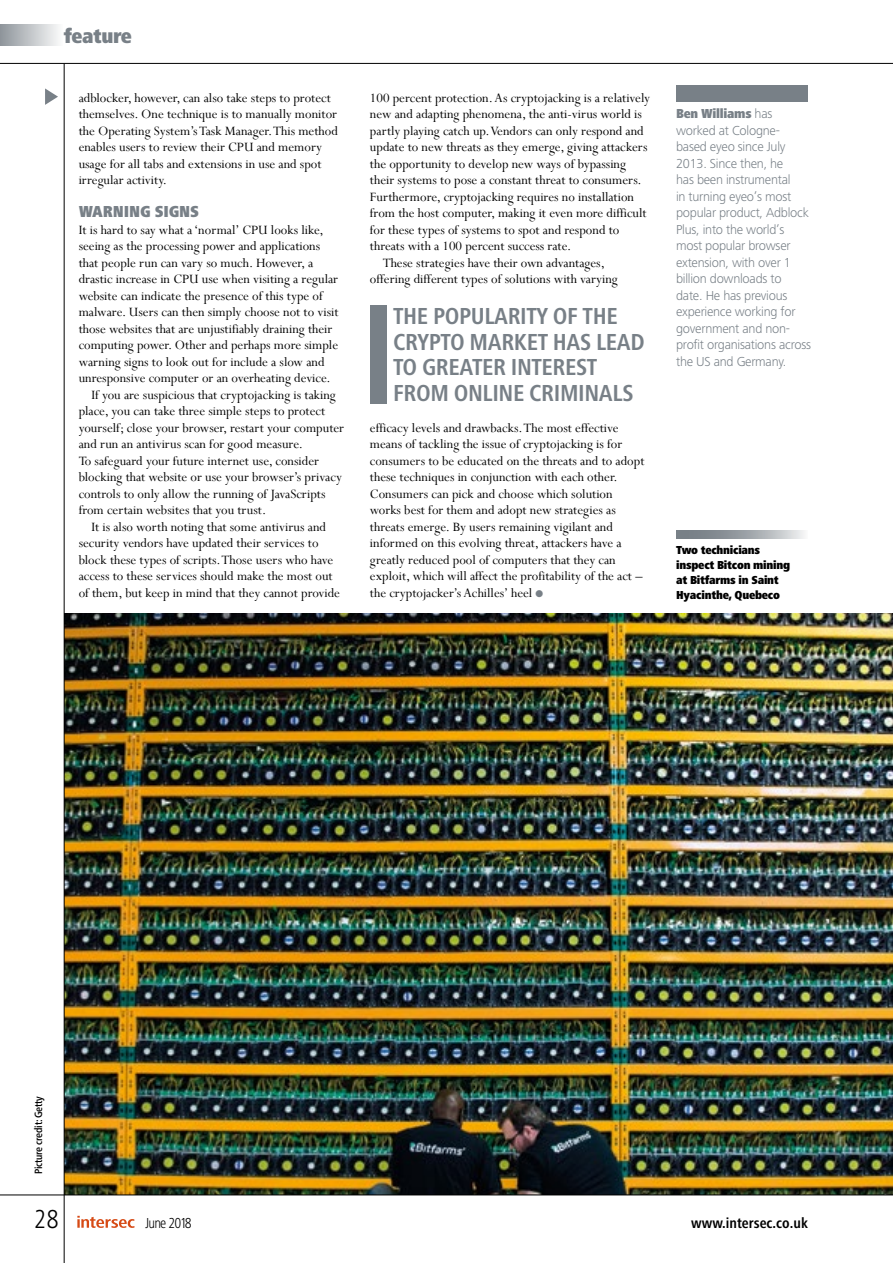
<style>
.page{position:relative;width:893px;height:1263px;background:#fff}
.page>*{position:absolute;margin:0;border:0;box-sizing:border-box;transform-origin:0 0}
.t1{font:300 condensed 27px "Frutiger Next LTW1 G";color:#000}
.t2{font:700 condensed 24px/25.5px "Frutiger Next LT";letter-spacing:-.015em;color:#788087}
.t3{font:900 condensed 21px "Frutiger Next Pro";letter-spacing:-.02em;color:#788087}
.t4{font:900 condensed 16.5px "Frutiger Next Pro";letter-spacing:-.01em;color:#788087}
.t5{font:700 condensed 15px "Frutiger Next LT";color:#000}
.t6{font:300 condensed 15px "Frutiger Next LTW1 G";letter-spacing:-.06em;color:#000}
.t7{font:14.25px/16.5px "Perpetua";color:#000}
.t8{font:300 13.5px/16.5px "Frutiger Next LT";letter-spacing:-.02em;color:#788087}
.t9{font:900 condensed 13.5px "Frutiger Next Pro";letter-spacing:-.02em;color:#788087}
.t10{font:900 condensed 12px/15px "Frutiger Next Pro";letter-spacing:-.02em;color:#000}
.t11{font:500 condensed 10.5px "Frutiger Neue LT Pro";letter-spacing:-.02em;color:#000}
.s1{color:#788087}
.s2{font-family:"Frutiger Next LT";font-weight:300;font-stretch:normal}
</style>
<div class="page">
<img style="left:65px;top:613px;width:828px;height:581px">
<hr style="left:0;top:1194px;width:893px;height:1px;background:#000">
<hr style="left:64px;top:64px;width:1px;height:1199px;background:#000">
<hr style="left:0;top:63px;width:893px;height:1px;background:#000">
<svg style="left:77px;top:1216px;width:58px;height:12px"></svg>
<svg style="left:45px;top:88px;width:13px;height:17px"></svg>
<div style="left:0;top:25px;width:63px;height:21px;background:linear-gradient(to right,#8e959b,#fcfcfc)"></div>
<div style="left:676px;top:85px;width:132px;height:17px;background:#788087"></div>
<div style="left:370px;top:305px;width:16px;height:99px;background:#788087"></div>
<svg style="left:676px;top:531px;width:128px;height:8px"></svg>
<h3 class="t3" style="left:64px;top:24px;width:70px">feature</h3>
<p class="t7" style="left:79px;top:89px;width:261px">adblocker, however, can also take steps to protect themselves. One technique is to manually monitor the Operating System’s Task Manager. This method enables users to review their CPU and memory usage for all tabs and extensions in use and spot irregular activity.</p>
<p class="t4" style="left:79px;top:202px;width:122px">WARNING SIGNS</p>
<p class="t7" style="left:79px;top:221px;width:247px">It is hard to say what a ‘normal’ CPU looks like,</p>
<p class="t7" style="left:79px;top:237px;width:243px">seeing as the processing power and applications</p>
<p class="t7" style="left:79px;top:254px;width:236px">that people run can vary so much. However, a</p>
<p class="t7" style="left:79px;top:270px;width:261px">drastic increase in CPU use when visiting a regular</p>
<p class="t7" style="left:79px;top:287px;width:246px">website can indicate the presence of this type of</p>
<p class="t7" style="left:79px;top:303px;width:261px">malware. Users can then simply choose not to visit</p>
<p class="t7" style="left:79px;top:320px;width:255px">those websites that are unjustifiably draining their</p>
<p class="t7" style="left:79px;top:336px;width:261px">computing power. Other and perhaps more simple</p>
<p class="t7" style="left:79px;top:353px;width:247px">warning signs to look out for include a slow and</p>
<p class="t7" style="left:79px;top:369px;width:254px">unresponsive computer or an overheating device.</p>
<p class="t7" style="left:91px;top:386px;width:246px">If you are suspicious that cryptojacking is taking</p>
<p class="t7" style="left:79px;top:402px;width:248px">place, you can take three simple steps to protect</p>
<p class="t7" style="left:79px;top:419px;width:267px">yourself; close your browser, restart your computer</p>
<p class="t7" style="left:79px;top:435px;width:226px">and run an antivirus scan for good measure.</p>
<p class="t7" style="left:79px;top:452px;width:242px">To safeguard your future internet use, consider</p>
<p class="t7" style="left:79px;top:468px;width:265px">blocking that website or use your browser’s privacy</p>
<p class="t7" style="left:79px;top:485px;width:248px">controls to only allow the running of JavaScripts</p>
<p class="t7" style="left:79px;top:501px;width:189px">from certain websites that you trust.</p>
<p class="t7" style="left:91px;top:518px;width:236px">It is also worth noting that some antivirus and</p>
<p class="t7" style="left:79px;top:534px;width:241px">security vendors have updated their services to</p>
<p class="t7" style="left:79px;top:551px;width:256px">block these types of scripts. Those users who have</p>
<p class="t7" style="left:79px;top:567px;width:256px">access to these services should make the most out</p>
<p class="t7" style="left:79px;top:584px;width:263px">of them, but keep in mind that they cannot provide</p>
<p class="t7" style="left:370px;top:89px;width:282px">100 percent protection. As cryptojacking is a relatively</p>
<p class="t7" style="left:370px;top:105px;width:273px">new and adapting phenomena, the anti-virus world is</p>
<p class="t7" style="left:370px;top:122px;width:275px">partly playing catch up. Vendors can only respond and</p>
<p class="t7" style="left:370px;top:138px;width:279px">update to new threats as they emerge, giving attackers</p>
<p class="t7" style="left:370px;top:155px;width:258px">the opportunity to develop new ways of bypassing</p>
<p class="t7" style="left:370px;top:171px;width:273px">their systems to pose a constant threat to consumers.</p>
<p class="t7" style="left:370px;top:188px;width:266px">Furthermore, cryptojacking requires no installation</p>
<p class="t7" style="left:370px;top:204px;width:278px">from the host computer, making it even more difficult</p>
<p class="t7" style="left:370px;top:221px;width:251px">for these types of systems to spot and respond to</p>
<p class="t7" style="left:370px;top:237px;width:203px">threats with a 100 percent success rate.</p>
<p class="t7" style="left:383px;top:254px;width:224px">These strategies have their own advantages,</p>
<p class="t7" style="left:370px;top:270px;width:249px">offering different types of solutions with varying</p>
<h2 class="t2" style="left:393px;top:304px;width:253px">THE POPULARITY OF THE<br>CRYPTO MARKET HAS LEAD<br>TO GREATER INTEREST<br>FROM ONLINE CRIMINALS</h2>
<p class="t7" style="left:370px;top:419px;width:276px">efficacy levels and drawbacks. The most effective means of tackling the issue of cryptojacking is for consumers to be educated on the threats and to adopt these techniques in conjunction with each other.<br>Consumers can pick and choose which solution works best for them and adopt new strategies as threats emerge. By users remaining vigilant and informed on this evolving threat, attackers have a greatly reduced pool of computers that they can exploit, which will affect the profitability of the act – the cryptojacker’s Achilles’ heel <span class="s1">●</span></p>
<p class="t9" style="left:676px;top:106px;width:98px">Ben Williams <span class="s2">has</span></p>
<p class="t8" style="left:676px;top:122px;width:136px">worked at Cologne&shy;based eyeo since July<br>2013. Since then, he<br>has been instrumental<br>in turning eyeo’s most popular product, Adblock<br>Plus, into the world’s most popular browser extension, with over 1 billion downloads to date. He has previous experience working for government and non&shy;profit organisations across the US and Germany.</p>
<p class="t10" style="left:676px;top:542px;width:116px">Two technicians inspect Bitcon mining at Bitfarms in Saint<br>Hyacinthe, Quebeco</p>
<p class="t11" style="left:32px;top:1174px;width:80px;rotate:-90deg">Picture credit: Getty</p>
<h1 class="t1" style="left:34px;top:1203px;width:26px">28</h1>
<p class="t6" style="left:146px;top:1214px;width:48px">June 2018</p>
<p class="t5" style="left:691px;top:1214px;width:118px">www.intersec.co.uk</p>
</div>
